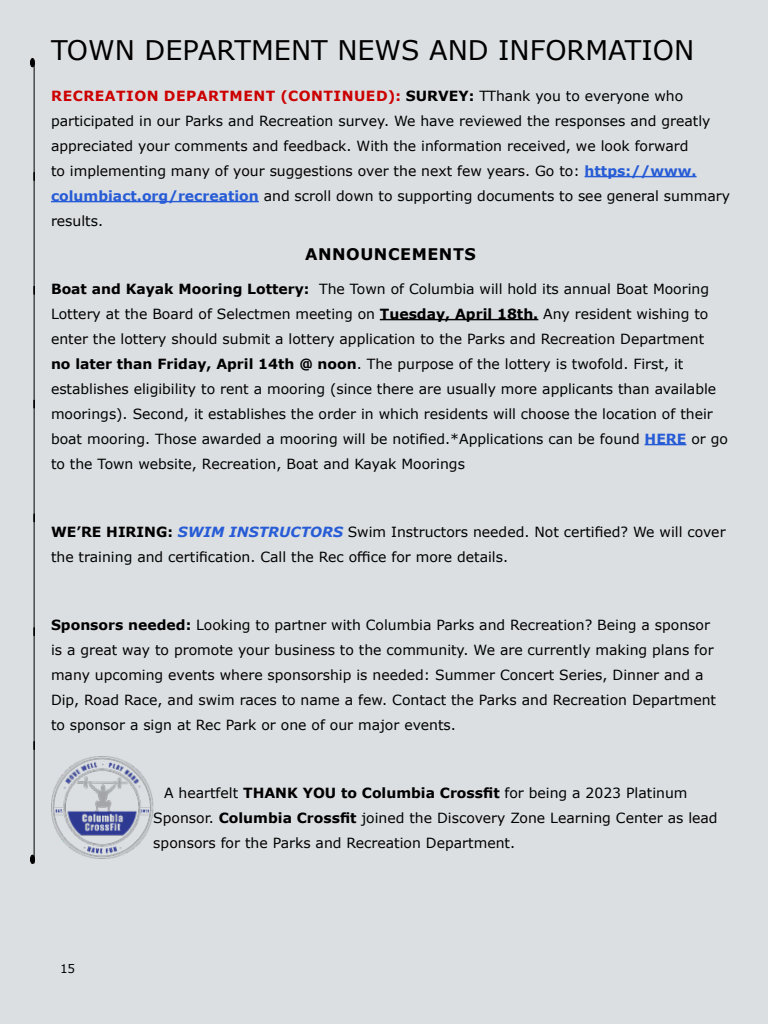
<style>
.page{position:relative;width:768px;height:1024px;background:#dbdfe2}
.page>*{position:absolute;margin:0;border:0;box-sizing:border-box;transform-origin:0 0}
.Body_Text{font:27px "Verdana";color:#000}
.Body_Text-2{font:700 16px "Verdana";letter-spacing:.035em;color:#000}
.Body_Text-3{font:14px/25px "Verdana";color:#000}
.t1{font:12px "Verdana";color:#000}
.s1{font-weight:700;color:#c00}
.s2{font-weight:700}
.s3{font-weight:700;color:#275cd6}
.s4{font-weight:700;font-style:italic;color:#275cd6}
</style>
<div class="page">
<hr style="left:585px;top:176px;width:112px;height:1px;background:#275cd6">
<hr style="left:51px;top:201px;width:208px;height:1px;background:#275cd6">
<hr style="left:380px;top:319px;width:158px;height:1px;background:#000">
<hr style="left:645px;top:444px;width:41px;height:1px;background:#275cd6">
<img style="left:51px;top:756px;width:103px;height:103px">
<hr style="left:34px;top:63px;width:1px;height:800px;background:#000">
<svg style="left:33px;top:399px;width:2px;height:10px"></svg>
<svg style="left:33px;top:513px;width:2px;height:10px"></svg>
<div style="left:30px;top:855px;width:5px;height:9px;border:1px solid #000;border-radius:50%"></div>
<div style="left:30px;top:58px;width:5px;height:9px;border:1px solid #000;border-radius:50%"></div>
<p class="Body_Text" style="left:51px;top:31px;width:645px">TOWN DEPARTMENT NEWS AND INFORMATION</p>
<p class="Body_Text-3" style="left:51px;top:83px;width:681px"><span class="s1">RECREATION DEPARTMENT (CONTINUED):</span> <span class="s2">SURVEY:</span> TThank you to everyone who participated in our Parks and Recreation survey. We have reviewed the responses and greatly appreciated your comments and feedback. With the information received, we look forward<br>to implementing many of your suggestions over the next few years. Go to: <span class="s3">https://www. columbiact.org/recreation</span> and scroll down to supporting documents to see general summary results.</p>
<p class="Body_Text-2" style="left:305px;top:243px;width:172px">ANNOUNCEMENTS</p>
<p class="Body_Text-3" style="left:51px;top:276px;width:678px"><span class="s2">Boat and Kayak Mooring Lottery:</span> The Town of Columbia will hold its annual Boat Mooring Lottery at the Board of Selectmen meeting on <span class="s2">Tuesday, April 18th.</span> Any resident wishing to enter the lottery should submit a lottery application to the Parks and Recreation Department<br><span class="s2">no later than Friday, April 14th @ noon</span>. The purpose of the lottery is twofold. First, it establishes eligibility to rent a mooring (since there are usually more applicants than available moorings). Second, it establishes the order in which residents will choose the location of their boat mooring. Those awarded a mooring will be notified.*Applications can be found <span class="s3">HERE</span> or go to the Town website, Recreation, Boat and Kayak Moorings</p>
<p class="Body_Text-3" style="left:51px;top:519px;width:676px"><span class="s2">WE’RE HIRING:</span> <span class="s4">SWIM INSTRUCTORS</span> Swim Instructors needed. Not certified? We will cover the training and certification. Call the Rec office for more details.</p>
<p class="Body_Text-3" style="left:51px;top:612px;width:667px"><span class="s2">Sponsors needed:</span> Looking to partner with Columbia Parks and Recreation? Being a sponsor is a great way to promote your business to the community. We are currently making plans for many upcoming events where sponsorship is needed: Summer Concert Series, Dinner and a Dip, Road Race, and swim races to name a few. Contact the Parks and Recreation Department to sponsor a sign at Rec Park or one of our major events.</p>
<p class="t1" style="left:60px;top:961px;width:17px">15</p>
<p class="Body_Text-3" style="left:153px;top:780px;width:566px;text-indent:11px">A heartfelt <span class="s2">THANK YOU to Columbia Crossfit</span> for being a 2023 Platinum<br>Sponsor. <span class="s2">Columbia Crossfit</span> joined the Discovery Zone Learning Center as lead sponsors for the Parks and Recreation Department.</p>
</div>
